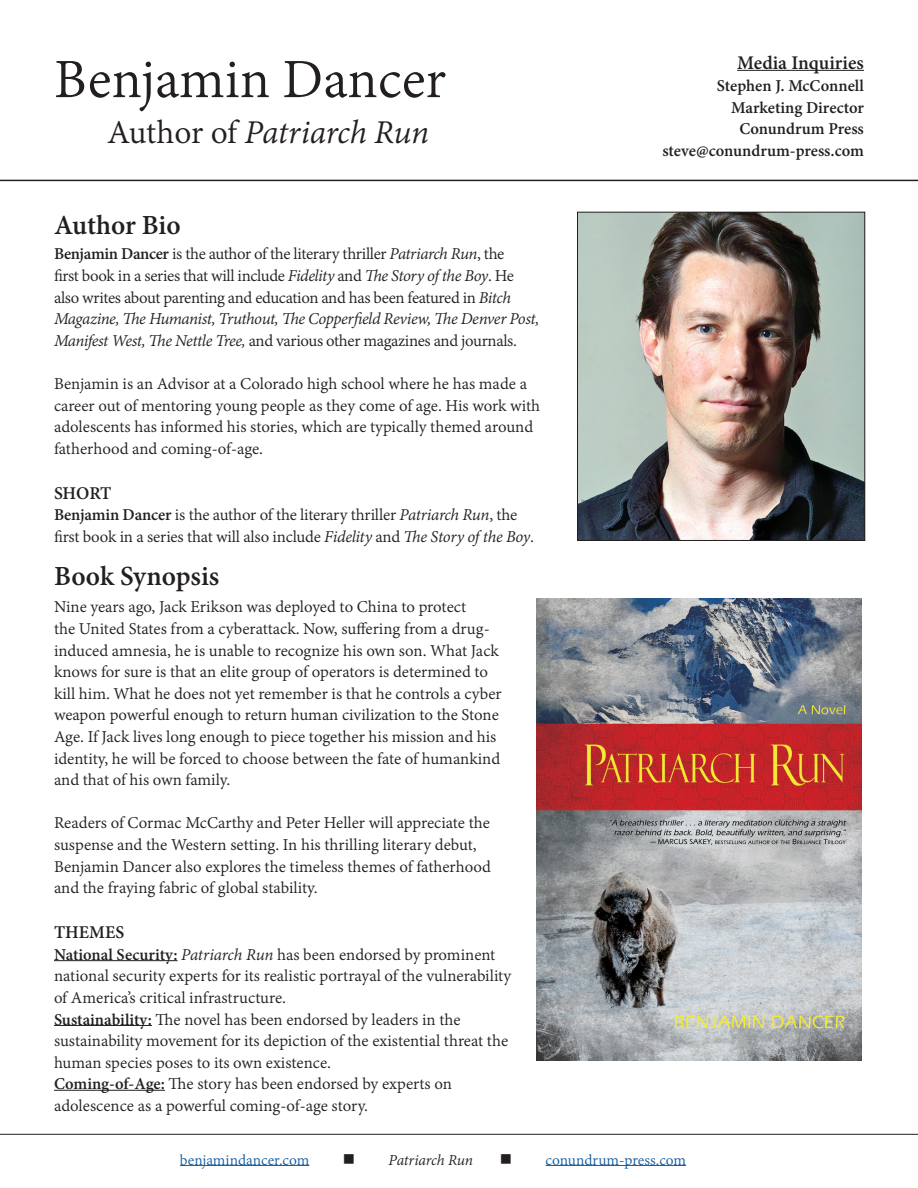
<style>
.page{position:relative;width:918px;height:1188px;background:#fff}
.page>*{position:absolute;margin:0;border:0;box-sizing:border-box;transform-origin:0 0}
.t1{font:60px "Adobe Devanagari";color:#231f20}
.t2{font:italic 36px "Adobe Devanagari";letter-spacing:-.015em;color:#231f20}
.t3{font:700 30px "Adobe Devanagari";color:#231f20}
.t4{font:700 21px "Adobe Devanagari";color:#231f20}
.t5{font:700 19.5px "Adobe Devanagari";color:#231f20}
.t6{font:18px/21.6px "Adobe Devanagari";color:#231f20}
.t7{font:18px/21.6px "Adobe Devanagari";letter-spacing:-.02em;color:#231f20}
.t8{font:700 18px "Adobe Devanagari";color:#231f20}
.t9{font:16.5px "Adobe Devanagari";color:#175d9e}
.t10{font:italic 16.5px "Adobe Devanagari";letter-spacing:-.015em;color:#231f20}
.s1{font-style:normal}
.s2{font-weight:700}
.s3{font-style:italic}
.s4{color:#231f20}
</style>
<div class="page">
<hr style="left:180px;top:1165px;width:129px;height:1px;background:#175d9e">
<hr style="left:546px;top:1165px;width:140px;height:1px;background:#175d9e">
<hr style="left:737px;top:70px;width:127px;height:1px;background:#231f20">
<img style="left:579px;top:214px;width:284px;height:325px">
<div style="left:577px;top:212px;width:288px;height:329px;border:1px solid #231f20"></div>
<hr style="left:0;top:180px;width:918px;height:1px;background:#231f20">
<hr style="left:54px;top:960px;width:124px;height:1px;background:#231f20">
<hr style="left:54px;top:1025px;width:98px;height:1px;background:#231f20">
<hr style="left:54px;top:1090px;width:111px;height:1px;background:#231f20">
<hr style="left:0;top:1134px;width:918px;height:1px;background:#231f20">
<img style="left:537px;top:598px;width:325px;height:462px">
<p class="t1" style="left:54px;top:45px;width:394px">Benjamin Dancer</p>
<p class="t2" style="left:107px;top:112px;width:323px"><span class="s1">Author of</span> Patriarch Run</p>
<p class="t3" style="left:54px;top:207px;width:128px">Author Bio</p>
<p class="t7" style="left:54px;top:245px;width:487px"><span class="s2">Benjamin Dancer</span> is the author of the literary thriller <span class="s3">Patriarch Run</span>, the<br>first book in a series that will include <span class="s3">Fidelity</span> and <span class="s3">The Story of the Boy</span>. He also writes about parenting and education and has been featured in <span class="s3">Bitch Magazine, The Humanist, Truthout, The Copperfield Review, The Denver Post, Manifest West, The Nettle Tree,</span> and various other magazines and journals.</p>
<p class="t6" style="left:54px;top:374px;width:488px">Benjamin is an Advisor at a Colorado high school where he has made a career out of mentoring young people as they come of age. His work with adolescents has informed his stories, which are typically themed around fatherhood and coming-of-age.</p>
<p class="t5" style="left:54px;top:482px;width:59px">SHORT</p>
<p class="t6" style="left:54px;top:506px;width:482px"><span class="s2">Benjamin Dancer</span> is the author of the literary thriller <span class="s3">Patriarch Run</span>, the first book in a series that will also include <span class="s3">Fidelity</span> and <span class="s3">The Story of the Boy</span>.</p>
<p class="t3" style="left:54px;top:559px;width:167px">Book Synopsis</p>
<p class="t6" style="left:54px;top:598px;width:449px">Nine years ago, Jack Erikson was deployed to China to protect<br>the United States from a cyberattack. Now, suffering from a drug&shy;induced amnesia, he is unable to recognize his own son. What Jack knows for sure is that an elite group of operators is determined to kill him. What he does not yet remember is that he controls a cyber weapon powerful enough to return human civilization to the Stone Age. If Jack lives long enough to piece together his mission and his identity, he will be forced to choose between the fate of humankind and that of his own family.</p>
<p class="t6" style="left:54px;top:814px;width:438px">Readers of Cormac McCarthy and Peter Heller will appreciate the suspense and the Western setting. In his thrilling literary debut, Benjamin Dancer also explores the timeless themes of fatherhood and the fraying fabric of global stability.</p>
<p class="t5" style="left:54px;top:921px;width:72px">THEMES</p>
<p class="t6" style="left:54px;top:945px;width:459px"><span class="s2">National Security:</span> <span class="s3">Patriarch Run</span> has been endorsed by prominent national security experts for its realistic portrayal of the vulnerability of America’s critical infrastructure.</p>
<p class="t6" style="left:54px;top:1010px;width:456px"><span class="s2">Sustainability:</span> The novel has been endorsed by leaders in the sustainability movement for its depiction of the existential threat the human species poses to its own existence.</p>
<p class="t6" style="left:54px;top:1075px;width:399px"><span class="s2">Coming-of-Age:</span> The story has been endorsed by experts on adolescence as a powerful coming-of-age story.</p>
<p class="t4" style="left:737px;top:51px;width:128px">Media Inquiries</p>
<p class="t8" style="left:717px;top:75px;width:149px">Stephen J. McConnell</p>
<p class="t8" style="left:731px;top:97px;width:134px">Marketing Director</p>
<p class="t8" style="left:739px;top:118px;width:126px">Conundrum Press</p>
<p class="t8" style="left:662px;top:140px;width:203px">steve@conundrum-press.com</p>
<p class="t9" style="left:180px;top:1150px;width:131px">benjamindancer.com</p>
<p class="t10" style="left:343px;top:1151px;width:132px">■ Patriarch Run</p>
<p class="t9" style="left:500px;top:1150px;width:188px"><span class="s4">■</span> conundrum-press.com</p>
</div>
